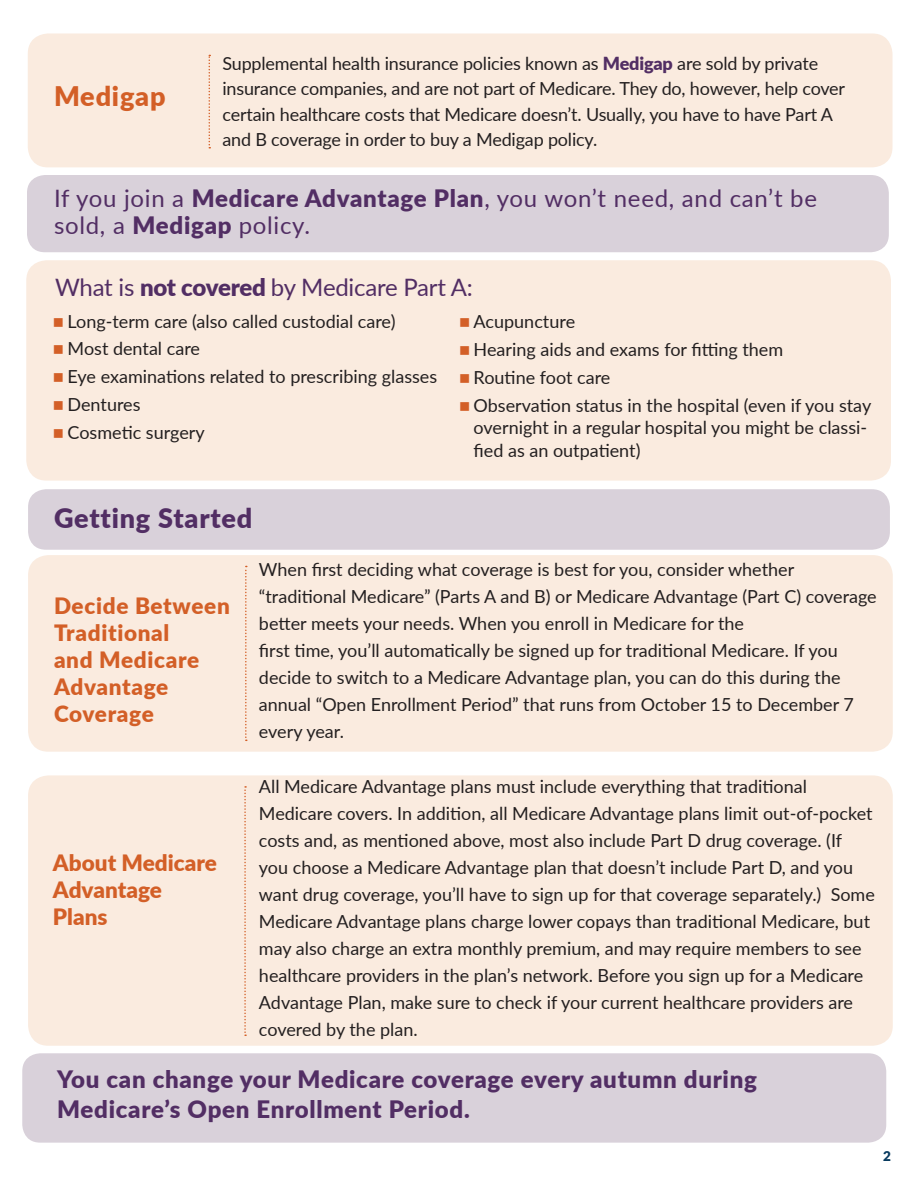
<style>
.page{position:relative;width:918px;height:1188px;background:#fff}
.page>*{position:absolute;margin:0;border:0;box-sizing:border-box;transform-origin:0 0}
.t1{font:900 27px "Lato";letter-spacing:.03em;color:#522e64}
.t2{font:900 27px "Lato";letter-spacing:.03em;color:#d35f27}
.t3{font:900 24px/30px "Lato";letter-spacing:.03em;color:#522e64}
.t4{font:24px/27px "Lato";letter-spacing:.03em;color:#522e64}
.t5{font:24px "Lato";letter-spacing:-.01em;color:#522e64}
.t6{font:900 22.5px/27px "Lato";letter-spacing:.02em;color:#d35f27}
.t7{font:900 22.5px/27px "Lato";color:#d35f27}
.t8{font:18px/27px "Lato";color:#231f20}
.t9{font:900 13.5px "Lato";color:#083a5f}
.s1{font-weight:900;color:#522e64}
.s2{font-weight:900}
.s3{color:#d35f27}
</style>
<div class="page">
<div style="left:28px;top:775px;width:865px;height:271px;background:#faebdf;border-radius:20px"></div>
<div style="left:28px;top:555px;width:865px;height:197px;background:#faebdf;border-radius:20px"></div>
<div style="left:28px;top:489px;width:862px;height:61px;background:#d9d1da;border-radius:18px"></div>
<div style="left:26px;top:260px;width:865px;height:221px;background:#faebdf;border-radius:20px"></div>
<div style="left:28px;top:33px;width:864px;height:134px;background:#faebdf;border-radius:20px"></div>
<div style="left:22px;top:1053px;width:864px;height:90px;background:#d9d1da;border-radius:18px"></div>
<div style="left:27px;top:175px;width:862px;height:77px;background:#d9d1da;border-radius:18px"></div>
<svg style="left:209px;top:55px;width:1px;height:93px"></svg>
<svg style="left:245px;top:566px;width:2px;height:175px"></svg>
<svg style="left:244px;top:786px;width:2px;height:250px"></svg>
<p class="t8" style="left:222px;top:50px;width:624px;line-height:25.5px">Supplemental health insurance policies known as <span class="s1">Medigap</span> are sold by private insurance companies, and are not part of Medicare. They do, however, help cover certain healthcare costs that Medicare doesn’t. Usually, you have to have Part A and B coverage in order to buy a Medigap policy.</p>
<p class="t4" style="left:54px;top:184px;width:765px">If you join a <span class="s2">Medicare Advantage Plan</span>, you won’t need, and can’t be sold, a <span class="s2">Medigap</span> policy.</p>
<p class="t2" style="left:54px;top:76px;width:113px">Medigap</p>
<p class="t5" style="left:55px;top:270px;width:419px">What is <span class="s2">not covered</span> by Medicare Part A:</p>
<p class="t8" style="left:459px;top:307px;width:118px"><span class="s3">■</span> Acupuncture</p>
<p class="t8" style="left:459px;top:335px;width:326px"><span class="s3">■</span> Hearing aids and exams for fitting them</p>
<p class="t8" style="left:459px;top:363px;width:153px"><span class="s3">■</span> Routine foot care</p>
<p class="t8" style="left:474px;top:393px;width:399px;line-height:22.5px;text-indent:-15px"><span class="s3">■</span> Observation status in the hospital (even if you stay overnight in a regular hospital you might be classi&shy;fied as an outpatient)</p>
<p class="t8" style="left:53px;top:307px;width:344px"><span class="s3">■</span> Long-term care (also called custodial care)</p>
<p class="t8" style="left:53px;top:335px;width:149px"><span class="s3">■</span> Most dental care</p>
<p class="t8" style="left:53px;top:363px;width:386px"><span class="s3">■</span> Eye examinations related to prescribing glasses</p>
<p class="t8" style="left:53px;top:390px;width:89px"><span class="s3">■</span> Dentures</p>
<p class="t8" style="left:53px;top:418px;width:153px"><span class="s3">■</span> Cosmetic surgery</p>
<p class="t1" style="left:54px;top:498px;width:200px">Getting Started</p>
<p class="t6" style="left:54px;top:591px;width:177px">Decide Between<br>Traditional<br>and Medicare<br>Advantage<br>Coverage</p>
<p class="t8" style="left:259px;top:555px;width:619px">When first deciding what coverage is best for you, consider whether “traditional Medicare” (Parts A and B) or Medicare Advantage (Part C) coverage better meets your needs. When you enroll in Medicare for the<br>first time, you’ll automatically be signed up for traditional Medicare. If you decide to switch to a Medicare Advantage plan, you can do this during the annual “Open Enrollment Period” that runs from October 15 to December 7 every year.</p>
<p class="t7" style="left:53px;top:849px;width:166px">About Medicare<br>Advantage<br>Plans</p>
<p class="t8" style="left:259px;top:772px;width:617px">All Medicare Advantage plans must include everything that traditional Medicare covers. In addition, all Medicare Advantage plans limit out-of-pocket costs and, as mentioned above, most also include Part D drug coverage. (If you choose a Medicare Advantage plan that doesn’t include Part D, and you want drug coverage, you’ll have to sign up for that coverage separately.) Some Medicare Advantage plans charge lower copays than traditional Medicare, but may also charge an extra monthly premium, and may require members to see healthcare providers in the plan’s network. Before you sign up for a Medicare Advantage Plan, make sure to check if your current healthcare providers are covered by the plan.</p>
<p class="t3" style="left:57px;top:1063px;width:701px">You can change your Medicare coverage every autumn during<br>Medicare’s Open Enrollment Period.</p>
<p class="t9" style="left:883px;top:1146px;width:9px">2</p>
</div>
